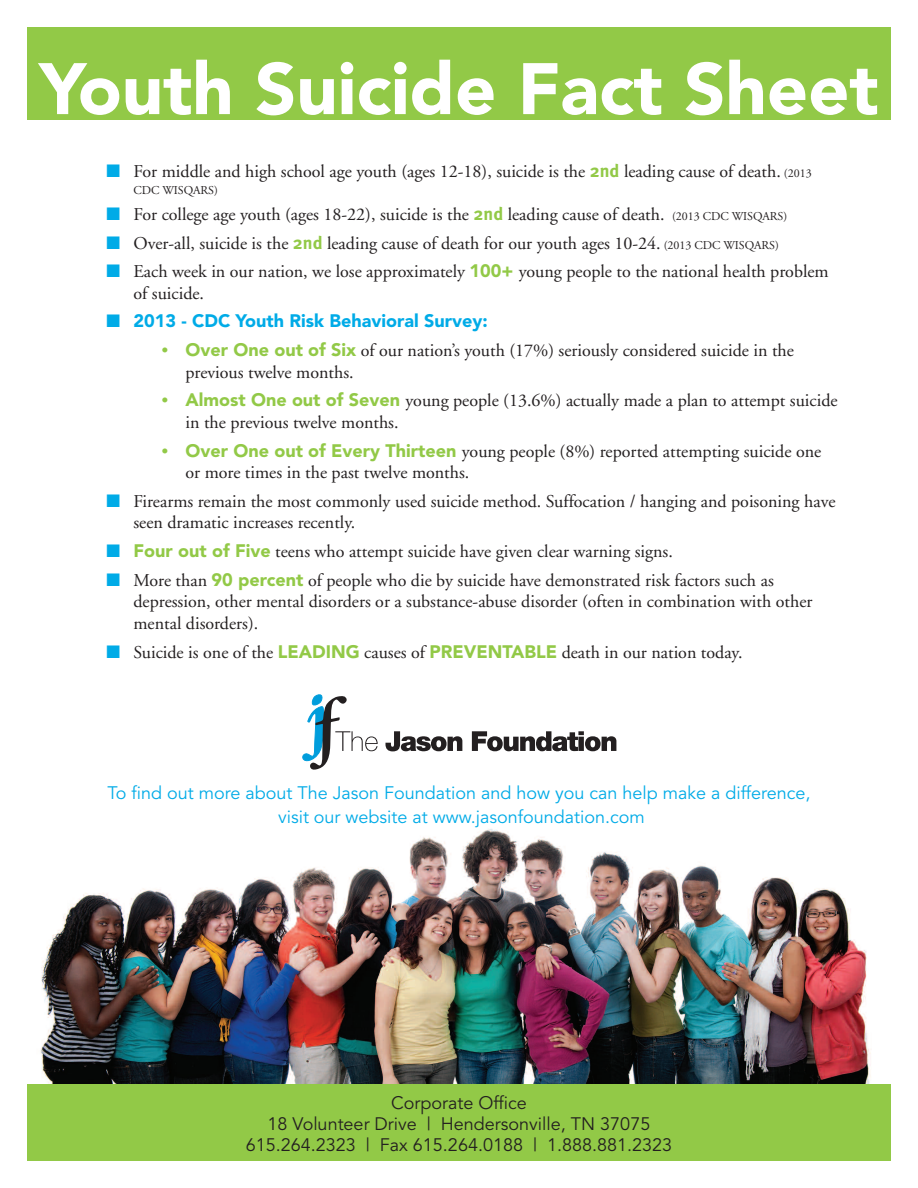
<style>
.page{position:relative;width:918px;height:1188px;background:#fff}
.page>*{position:absolute;margin:0;border:0;box-sizing:border-box;transform-origin:0 0}
.t1{font:900 72px "Avenir";color:#fff}
.t2{font:18px/21.5px "Adobe Garamond";color:#231f20}
.t3{font:18px/24px "Avenir";color:#00abe7;text-align:center}
.t4{font:18px/21px "Avenir";color:#231f20;text-align:center}
.t5{font:900 18px "Avenir";color:#00abe7}
.t6{font:12px "Adobe Garamond";color:#231f20}
.s1{color:#00abe7}
.s2{font-family:"Meta";font-weight:700;color:#92c947}
.s3{font-size:12px}
.s4{font-family:"Avenir";font-weight:900;color:#92c947}
.s5{color:#92c947}
</style>
<div class="page">
<img style="left:27px;top:731px;width:862px;height:354px">
<div style="left:27px;top:1085px;width:864px;height:76px;background:#92c947"></div>
<div style="left:27px;top:27px;width:864px;height:92px;background:#92c947"></div>
<svg style="left:385px;top:731px;width:77px;height:20px"></svg>
<svg style="left:472px;top:731px;width:144px;height:20px"></svg>
<svg style="left:301px;top:694px;width:77px;height:76px"></svg>
<h1 class="t1" style="left:39px;top:60px;width:841px">Youth Suicide Fact Sheet</h1>
<p class="t2" style="left:106px;top:162px;width:707px"><span class="s1">■</span> For middle and high school age youth (ages 12-18), suicide is the <span class="s2">2nd</span> leading cause of death. <span class="s3">(2013</span></p>
<p class="t6" style="left:133px;top:185px;width:86px">CDC WISQARS)</p>
<p class="t2" style="left:106px;top:205px;width:682px"><span class="s1">■</span> For college age youth (ages 18-22), suicide is the <span class="s2">2nd</span> leading cause of death. <span class="s3">(2013 CDC WISQARS)</span></p>
<p class="t2" style="left:106px;top:234px;width:674px"><span class="s1">■</span> Over-all, suicide is the <span class="s2">2nd</span> leading cause of death for our youth ages 10-24. <span class="s3">(2013 CDC WISQARS)</span></p>
<p class="t2" style="left:133px;top:262px;width:697px;text-indent:-27px"><span class="s1">■</span> Each week in our nation, we lose approximately <span class="s4">100+</span> young people to the national health problem of suicide.</p>
<p class="t5" style="left:106px;top:314px;width:383px">■ 2013 - CDC Youth Risk Behavioral Survey:</p>
<p class="t2" style="left:185px;top:341px;width:610px;text-indent:-24px"><span class="s5">•</span> <span class="s4">Over One out of Six</span> of our nation’s youth (17%) seriously considered suicide in the previous twelve months.</p>
<p class="t2" style="left:185px;top:391px;width:654px;text-indent:-24px"><span class="s5">•</span> <span class="s4">Almost One out of Seven</span> young people (13.6%) actually made a plan to attempt suicide in the previous twelve months.</p>
<p class="t2" style="left:185px;top:442px;width:637px;text-indent:-24px"><span class="s5">•</span> <span class="s4">Over One out of Every Thirteen</span> young people (8%) reported attempting suicide one or more times in the past twelve months.</p>
<p class="t2" style="left:133px;top:492px;width:703px;text-indent:-27px"><span class="s1">■</span> Firearms remain the most commonly used suicide method. Suffocation / hanging and poisoning have seen dramatic increases recently.</p>
<p class="t2" style="left:106px;top:542px;width:568px"><span class="s1">■</span> <span class="s4">Four out of Five</span> teens who attempt suicide have given clear warning signs.</p>
<p class="t2" style="left:133px;top:571px;width:680px;text-indent:-27px"><span class="s1">■</span> More than <span class="s4">90 percent</span> of people who die by suicide have demonstrated risk factors such as depression, other mental disorders or a substance-abuse disorder (often in combination with other mental disorders).</p>
<p class="t2" style="left:106px;top:643px;width:638px"><span class="s1">■</span> Suicide is one of the <span class="s4">LEADING</span> causes of <span class="s4">PREVENTABLE</span> death in our nation today.</p>
<p class="t3" style="left:107px;top:781px;width:705px">To find out more about The Jason Foundation and how you can help make a difference, visit our website at www.jasonfoundation.com</p>
<p class="t4" style="left:246px;top:1093px;width:428px">Corporate Office<br>18 Volunteer Drive | Hendersonville, TN 37075<br>615.264.2323 | Fax 615.264.0188 | 1.888.881.2323</p>
</div>
